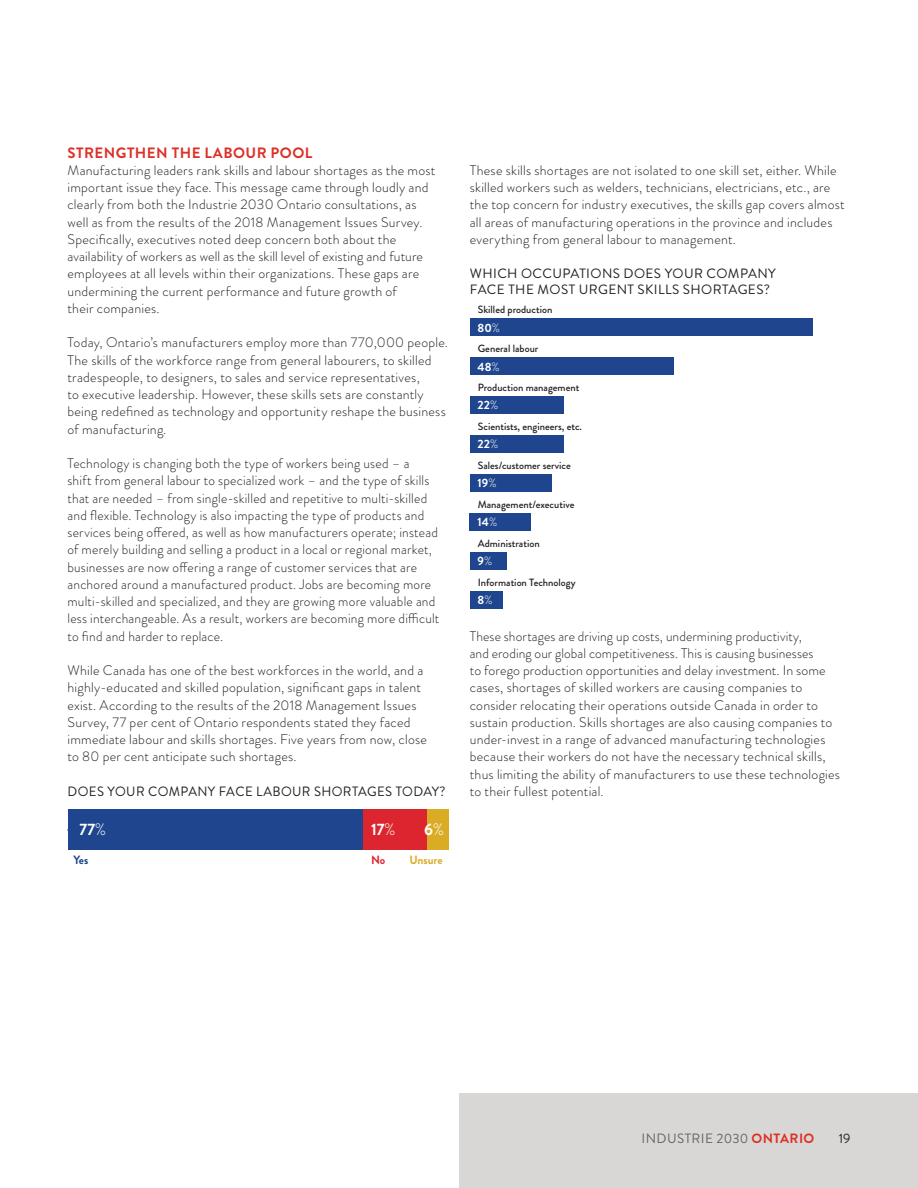
<style>
.page{position:relative;width:918px;height:1188px;background:#fff}
.page>*{position:absolute;margin:0;border:0;box-sizing:border-box;transform-origin:0 0}
.t1{font:700 16.5px "Brandon Grotesque";color:#fff}
.t2{font:700 15px "Brandon Grotesque";letter-spacing:.03em;color:#dd3127}
.t3{font:300 13.8px/17.2px "Brandon Grotesque";letter-spacing:.015em;color:#231f20}
.t4{font:13.5px/16.2px "Brandon Grotesque";letter-spacing:.03em;color:#231f20}
.t5{font:13.5px "Brandon Grotesque";letter-spacing:.03em;color:#63656a}
.t6{font:13.5px "Brandon Grotesque";color:#212628}
.t7{font:700 12px "Brandon Grotesque";color:#fff}
.t8{font:700 12px "Brandon Grotesque";color:#daac26}
.t9{font:700 12px "Brandon Grotesque";color:#1e458d}
.t10{font:700 12px "Brandon Grotesque";color:#dc252e}
.t11{font:500 10.5px "Brandon Grotesque";color:#231f20}
.s1{font-weight:300}
.s2{font-weight:700;color:#dd3127}
</style>
<div class="page">
<div style="left:459px;top:1094px;width:459px;height:94px;background:#d9d7d5"></div>
<div style="left:427px;top:810px;width:22px;height:40px;background:#daac26"></div>
<div style="left:362px;top:810px;width:65px;height:40px;background:#dc252e"></div>
<div style="left:68px;top:810px;width:294px;height:40px;background:#1e458d"></div>
<div style="left:470px;top:319px;width:342px;height:17px;background:#1e458d"></div>
<div style="left:470px;top:358px;width:204px;height:17px;background:#1e458d"></div>
<div style="left:470px;top:397px;width:94px;height:17px;background:#1e458d"></div>
<div style="left:470px;top:436px;width:94px;height:17px;background:#1e458d"></div>
<div style="left:470px;top:475px;width:81px;height:17px;background:#1e458d"></div>
<div style="left:470px;top:513px;width:61px;height:18px;background:#1e458d"></div>
<div style="left:470px;top:552px;width:36px;height:18px;background:#1e458d"></div>
<div style="left:470px;top:591px;width:32px;height:17px;background:#1e458d"></div>
<p class="t2" style="left:68px;top:142px;width:246px">STRENGTHEN THE LABOUR POOL</p>
<p class="t3" style="left:68px;top:161px;width:369px">Manufacturing leaders rank skills and labour shortages as the most important issue they face. This message came through loudly and clearly from both the Industrie 2030 Ontario consultations, as well as from the results of the 2018 Management Issues Survey.<br>Specifically, executives noted deep concern both about the availability of workers as well as the skill level of existing and future employees at all levels within their organizations. These gaps are undermining the current performance and future growth of<br>their companies.</p>
<p class="t3" style="left:68px;top:334px;width:382px">Today, Ontario’s manufacturers employ more than 770,000 people.<br>The skills of the workforce range from general labourers, to skilled tradespeople, to designers, to sales and service representatives,<br>to executive leadership. However, these skills sets are constantly being redefined as technology and opportunity reshape the business of manufacturing.</p>
<p class="t3" style="left:68px;top:455px;width:373px">Technology is changing both the type of workers being used – a<br>shift from general labour to specialized work – and the type of skills that are needed – from single-skilled and repetitive to multi-skilled and flexible. Technology is also impacting the type of products and services being offered, as well as how manufacturers operate; instead of merely building and selling a product in a local or regional market, businesses are now offering a range of customer services that are anchored around a manufactured product. Jobs are becoming more multi-skilled and specialized, and they are growing more valuable and less interchangeable. As a result, workers are becoming more difficult to find and harder to replace.</p>
<p class="t3" style="left:68px;top:662px;width:361px">While Canada has one of the best workforces in the world, and a highly-educated and skilled population, significant gaps in talent exist. According to the results of the 2018 Management Issues Survey, 77 per cent of Ontario respondents stated they faced immediate labour and skills shortages. Five years from now, close to 80 per cent anticipate such shortages.</p>
<p class="t4" style="left:68px;top:783px;width:380px">DOES YOUR COMPANY FACE LABOUR SHORTAGES TODAY?</p>
<p class="t1" style="left:80px;top:818px;width:28px">77<span class="s1">%</span></p>
<p class="t1" style="left:371px;top:818px;width:26px">17<span class="s1">%</span></p>
<p class="t1" style="left:424px;top:818px;width:21px">6<span class="s1">%</span></p>
<p class="t9" style="left:73px;top:851px;width:16px">Yes</p>
<p class="t10" style="left:371px;top:851px;width:16px">No</p>
<p class="t8" style="left:409px;top:851px;width:35px">Unsure</p>
<p class="t3" style="left:470px;top:161px;width:376px">These skills shortages are not isolated to one skill set, either. While skilled workers such as welders, technicians, electricians, etc., are the top concern for industry executives, the skills gap covers almost all areas of manufacturing operations in the province and includes everything from general labour to management.</p>
<p class="t4" style="left:470px;top:266px;width:308px">WHICH OCCUPATIONS DOES YOUR COMPANY<br>FACE THE MOST URGENT SKILLS SHORTAGES?</p>
<p class="t11" style="left:478px;top:303px;width:76px">Skilled production</p>
<p class="t11" style="left:478px;top:342px;width:62px">General labour</p>
<p class="t11" style="left:478px;top:381px;width:103px">Production management</p>
<p class="t11" style="left:478px;top:420px;width:106px">Scientists, engineers, etc.</p>
<p class="t11" style="left:478px;top:459px;width:95px">Sales/customer service</p>
<p class="t11" style="left:478px;top:498px;width:98px">Management/executive</p>
<p class="t11" style="left:478px;top:537px;width:63px">Administration</p>
<p class="t11" style="left:478px;top:576px;width:99px">Information Technology</p>
<p class="t7" style="left:478px;top:319px;width:24px">80<span class="s1">%</span></p>
<p class="t7" style="left:478px;top:358px;width:24px">48<span class="s1">%</span></p>
<p class="t7" style="left:478px;top:397px;width:22px">22<span class="s1">%</span></p>
<p class="t7" style="left:478px;top:436px;width:22px">22<span class="s1">%</span></p>
<p class="t7" style="left:478px;top:475px;width:21px">19<span class="s1">%</span></p>
<p class="t7" style="left:478px;top:514px;width:21px">14<span class="s1">%</span></p>
<p class="t7" style="left:478px;top:553px;width:16px">9<span class="s1">%</span></p>
<p class="t7" style="left:478px;top:592px;width:17px">8<span class="s1">%</span></p>
<p class="t3" style="left:470px;top:627px;width:372px">These shortages are driving up costs, undermining productivity,<br>and eroding our global competitiveness. This is causing businesses<br>to forego production opportunities and delay investment. In some cases, shortages of skilled workers are causing companies to consider relocating their operations outside Canada in order to sustain production. Skills shortages are also causing companies to under-invest in a range of advanced manufacturing technologies because their workers do not have the necessary technical skills, thus limiting the ability of manufacturers to use these technologies to their fullest potential.</p>
<p class="t5" style="left:642px;top:1130px;width:174px">INDUSTRIE 2030 <span class="s2">ONTARIO</span></p>
<p class="t6" style="left:839px;top:1130px;width:13px">19</p>
</div>
